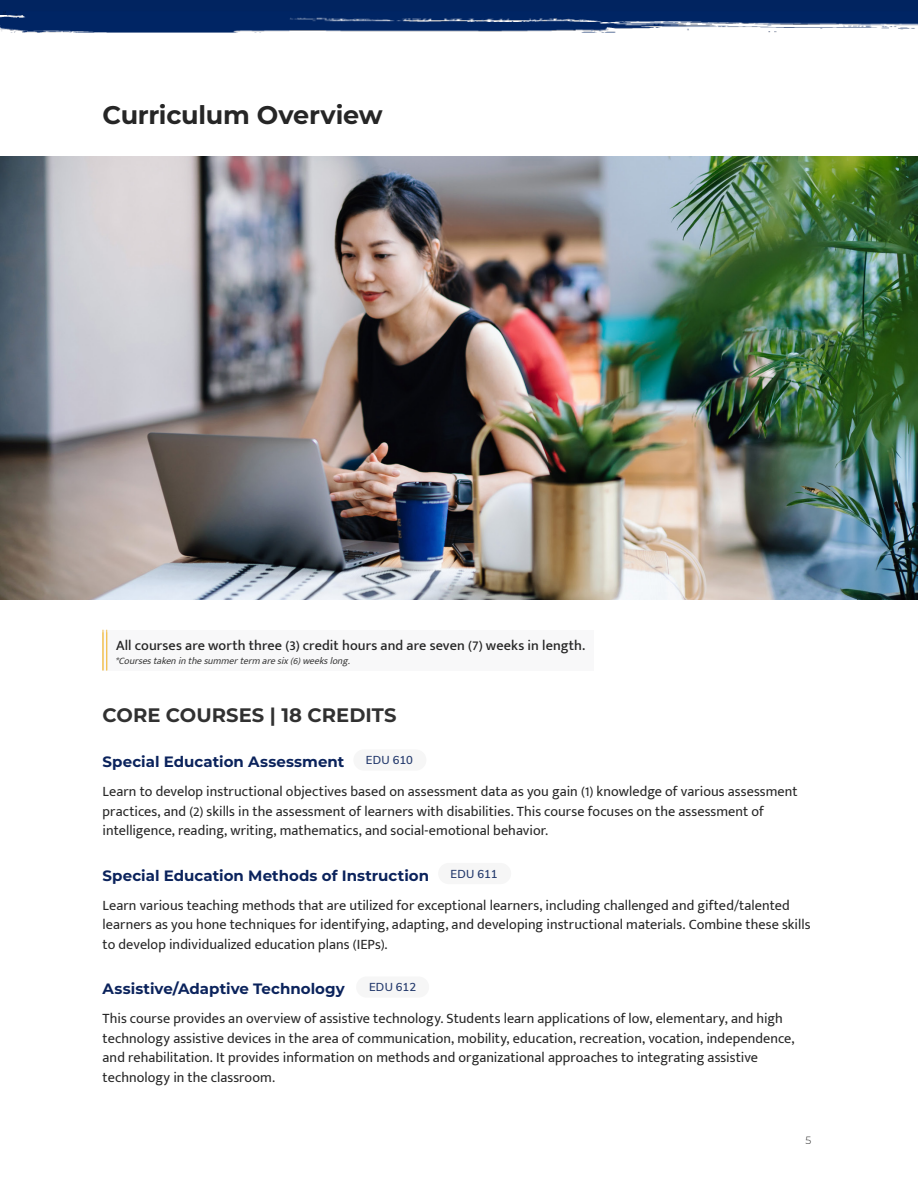
<style>
.page{position:relative;width:918px;height:1188px;background:#fff}
.page>*{position:absolute;margin:0;border:0;box-sizing:border-box;transform-origin:0 0}
.H2_Section_Heading{font:700 25.5px "Montserrat";letter-spacing:-.01em;color:#262626}
.H3_Section_Heading{font:700 19.5px "Montserrat";color:#313131}
.H4_Heading{font:700 15px "Montserrat";letter-spacing:.005em;color:#0b235c}
.t1{font:14.25px/19.5px "Mukta Mahee";letter-spacing:.005em;color:#262626}
.t2{font:500 14.25px "Mukta Mahee";letter-spacing:.005em;color:#262626}
.t3{font:600 11.25px "Muli";letter-spacing:.015em;color:#23396c}
.t4{font:300 10.5px "Montserrat";color:#262626}
.t5{font:italic 9.75px "Mukta Mahee";color:#3c3c3c}
</style>
<div class="page">
<div style="left:353px;top:749px;width:73px;height:22px;background:#f6f6f6;border-radius:11px"></div>
<div style="left:0;top:0;width:918px;height:15px;background:#012460"></div>
<img style="left:0;top:12px;width:918px;height:21px">
<div style="left:438px;top:863px;width:73px;height:21px;background:#f6f6f6;border-radius:11px"></div>
<div style="left:356px;top:976px;width:73px;height:22px;background:#f6f6f6;border-radius:11px"></div>
<img style="left:0;top:157px;width:918px;height:442px">
<div style="left:103px;top:630px;width:491px;height:40px;background:#f8f8f9"></div>
<hr style="left:103px;top:630px;width:1px;height:40px;background:#f3c14f">
<hr style="left:106px;top:630px;width:1px;height:40px;background:#f3c14f">
<p class="H2_Section_Heading" style="left:103px;top:97px;width:282px">Curriculum Overview</p>
<p class="t2" style="left:116px;top:636px;width:471px">All courses are worth three (3) credit hours and are seven (7) weeks in length.</p>
<p class="t5" style="left:115px;top:655px;width:239px">*Coursestakeninthesummerterm aresix(6)weekslong.</p>
<p class="H3_Section_Heading" style="left:103px;top:701px;width:295px">CORE COURSES | 18 CREDITS</p>
<p class="H4_Heading" style="left:103px;top:751px;width:243px">Special Education Assessment</p>
<p class="t3" style="left:366px;top:752px;width:49px">EDU 610</p>
<p class="t1" style="left:103px;top:782px;width:697px">Learn to develop instructional objectives based on assessment data as you gain (1) knowledge of various assessment practices, and (2) skills in the assessment of learners with disabilities. This course focuses on the assessment of intelligence, reading, writing, mathematics, and social-emotional behavior.</p>
<p class="H4_Heading" style="left:103px;top:865px;width:328px">Special Education Methods of Instruction</p>
<p class="t3" style="left:451px;top:865px;width:48px">EDU 611</p>
<p class="t1" style="left:103px;top:895px;width:709px">Learn various teaching methods that are utilized for exceptional learners, including challenged and gifted/talented learners as you hone techniques for identifying, adapting, and developing instructional materials. Combine these skills to develop individualized education plans (IEPs).</p>
<p class="H4_Heading" style="left:103px;top:978px;width:244px">Assistive/Adaptive Technology</p>
<p class="t3" style="left:369px;top:979px;width:49px">EDU 612</p>
<p class="t1" style="left:103px;top:1009px;width:693px">This course provides an overview of assistive technology. Students learn applications of low, elementary, and high technology assistive devices in the area of communication, mobility, education, recreation, vocation, independence, and rehabilitation. It provides information on methods and organizational approaches to integrating assistive technology in the classroom.</p>
<p class="t4" style="left:806px;top:1133px;width:7px">5</p>
</div>
